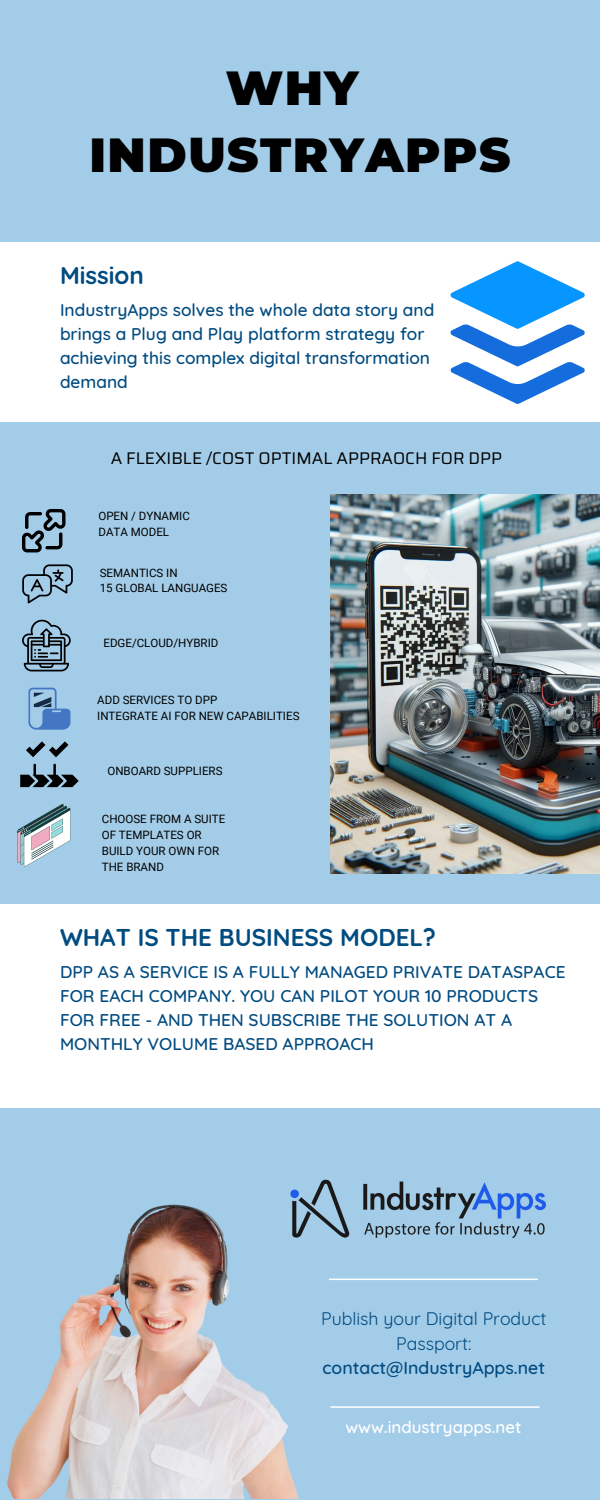
<style>
.page{position:relative;width:600px;height:1500px;background:#a3cce8}
.page>*{position:absolute;margin:0;border:0;box-sizing:border-box;transform-origin:0 0}
.t1{font:900 47.7px/66.8px "Montserrat";letter-spacing:.03em;color:#000;text-align:center}
.t2{font:700 24.2px "Quicksand";color:#004b80}
.t3{font:17.7px/24.6px "Quicksand";color:#004b80;text-align:center}
.t4{font:500 17.7px "Quicksand";color:#004b80}
.t5{font:500 17.3px/24px "Quicksand";color:#004b80}
.t6{font:16.9px "Saira";color:#000}
.t7{font:500 16.9px "Quicksand";color:#fff}
.t8{font:11.5px/15.8px "Roboto";color:#000}
</style>
<div class="page">
<div style="left:0;top:904px;width:600px;height:203px;background:#fff"></div>
<div style="left:0;top:242px;width:600px;height:180px;background:#fff"></div>
<hr style="left:329px;top:1279px;width:209px;height:1px;background:#fff">
<hr style="left:330px;top:1406px;width:209px;height:2px;background:#fff">
<svg style="left:451px;top:261px;width:134px;height:143px"></svg>
<svg style="left:22px;top:509px;width:44px;height:43px"></svg>
<svg style="left:22px;top:564px;width:51px;height:39px"></svg>
<svg style="left:22px;top:620px;width:49px;height:51px"></svg>
<svg style="left:29px;top:688px;width:41px;height:42px"></svg>
<svg style="left:20px;top:764px;width:59px;height:23px"></svg>
<svg style="left:26px;top:741px;width:43px;height:16px"></svg>
<svg style="left:17px;top:804px;width:53px;height:63px"></svg>
<img style="left:7px;top:1204px;width:292px;height:295px">
<img style="left:268px;top:1179px;width:278px;height:90px">
<img style="left:331px;top:495px;width:269px;height:379px">
<p class="t1" style="left:89px;top:55px;width:423px">WHY<br>INDUSTRYAPPS</p>
<p class="t2" style="left:60px;top:260px;width:85px">Mission</p>
<p class="t5" style="left:60px;top:297px;width:376px">IndustryApps solves the whole data story and brings a Plug and Play platform strategy for achieving this complex digital transformation demand</p>
<p class="t6" style="left:111px;top:445px;width:393px">A FLEXIBLE /COST OPTIMAL APPRAOCH FOR DPP</p>
<p class="t8" style="left:98px;top:508px;width:93px">OPEN / DYNAMIC</p>
<p class="t8" style="left:98px;top:524px;width:72px">DATA MODEL</p>
<p class="t8" style="left:100px;top:565px;width:79px">SEMANTICS IN</p>
<p class="t8" style="left:100px;top:581px;width:129px">15 GLOBAL LANGUAGES</p>
<p class="t8" style="left:104px;top:635px;width:116px">EDGE/CLOUD/HYBRID</p>
<h6 class="t8" style="left:97px;top:693px;width:122px">ADD SERVICES TO DPP</h6>
<h5 class="t8" style="left:97px;top:708px;width:204px">INTEGRATE AI FOR NEW CAPABILITIES</h5>
<p class="t8" style="left:107px;top:763px;width:117px">ONBOARD SUPPLIERS</p>
<p class="t8" style="left:102px;top:811px;width:125px">CHOOSE FROM A SUITE<br>OF TEMPLATES OR<br>BUILD YOUR OWN FOR<br>THE BRAND</p>
<p class="t2" style="left:60px;top:922px;width:378px">WHAT IS THE BUSINESS MODEL?</p>
<p class="t5" style="left:60px;top:959px;width:507px">DPP AS A SERVICE IS A FULLY MANAGED PRIVATE DATASPACE FOR EACH COMPANY. YOU CAN PILOT YOUR 10 PRODUCTS FOR FREE - AND THEN SUBSCRIBE THE SOLUTION AT A MONTHLY VOLUME BASED APPROACH</p>
<p class="t3" style="left:321px;top:1306px;width:227px">Publish your Digital Product<br>Passport:</p>
<p class="t4" style="left:323px;top:1356px;width:224px">contact@IndustryApps.net</p>
<p class="t7" style="left:345px;top:1416px;width:177px">www.industryapps.net</p>
</div>
